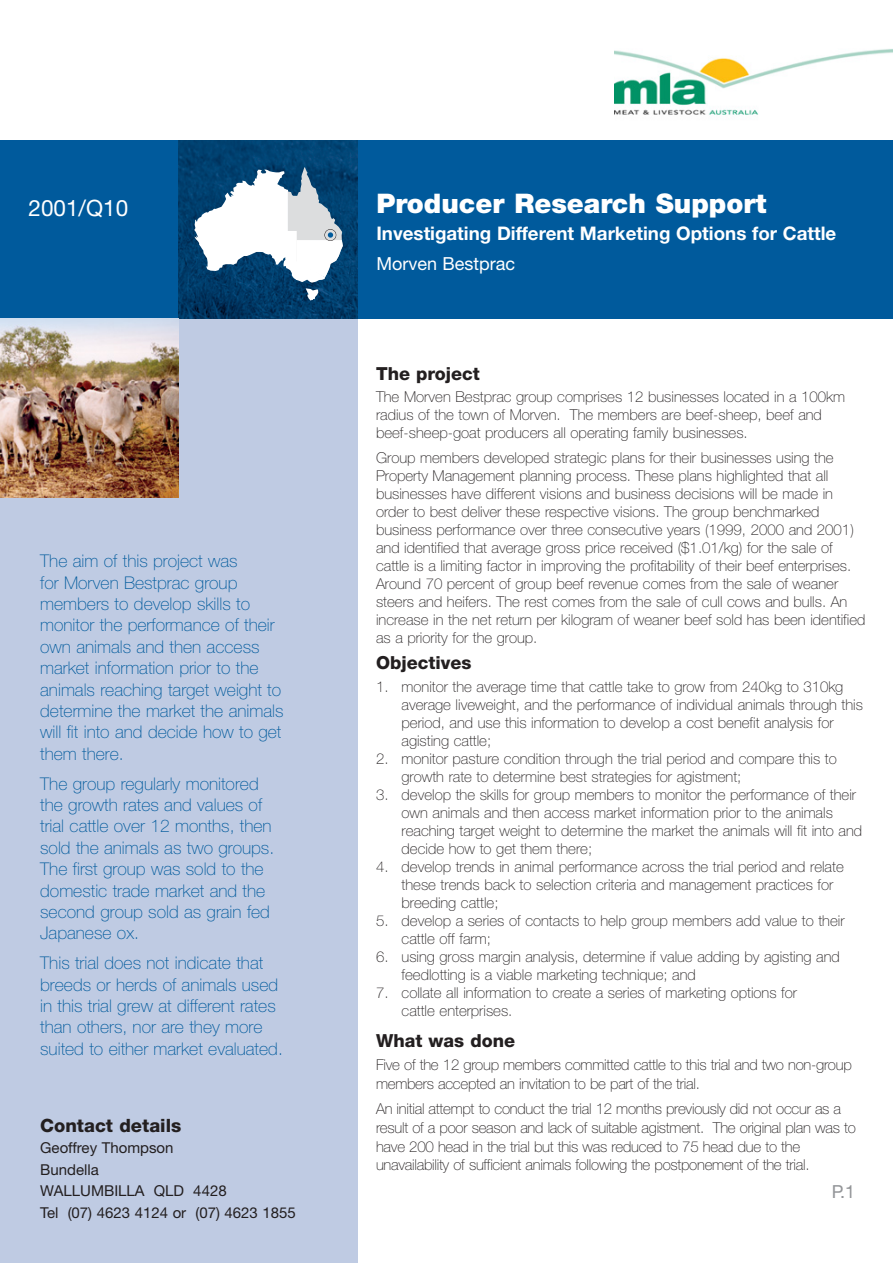
<style>
.page{position:relative;width:893px;height:1263px;background:#fff}
.page>*{position:absolute;margin:0;border:0;box-sizing:border-box;transform-origin:0 0}
.t1{font:900 27px "Helvetica Neue";color:#fff}
.t2{font:22.5px "Helvetica Neue";color:#fff}
.t3{font:700 18.75px "Helvetica Neue";color:#fff}
.t4{font:800 18.3px "Helvetica Neue";color:#231f20}
.t5{font:800 18px "Helvetica Neue";color:#231f20}
.t6{font:18px "Helvetica Neue";color:#fff}
.t7{font:18px "Helvetica Neue";color:#939598}
.t8{font:100 17.55px/21.5px "Helvetica Neue";color:#005a9c}
.t9{font:100 15px/18px "Helvetica Neue";color:#231f20}
.t10{font:15px/21.5px "Helvetica Neue";color:#231f20}
</style>
<div class="page">
<div style="left:0;top:315px;width:357px;height:948px;background:#bfcbe3"></div>
<div style="left:357px;top:140px;width:535px;height:179px;background:#005a9c"></div>
<div style="left:0;top:140px;width:179px;height:179px;background:#005a9c"></div>
<img style="left:179px;top:140px;width:178px;height:179px">
<img style="left:614px;top:49px;width:278px;height:66px">
<img style="left:0;top:319px;width:179px;height:178px">
<svg style="left:194px;top:167px;width:149px;height:134px"></svg>
<div style="left:324px;top:229px;width:12px;height:12px;border:1px solid #231f20;border-radius:50%"></div>
<h2 class="t2" style="left:29px;top:200px;width:101px">2001/Q10</h2>
<p class="t8" style="left:40px;top:552px;width:245px">The aim of this project was<br>for Morven Bestprac group members to develop skills to monitor the performance of their own animals and then access market information prior to the animals reaching target weight to determine the market the animals will fit into and decide how to get them there.</p>
<p class="t8" style="left:40px;top:774px;width:235px">The group regularly monitored the growth rates and values of trial cattle over 12 months, then sold the animals as two groups.<br>The first group was sold to the domestic trade market and the second group sold as grain fed<br>Japanese ox.</p>
<p class="t8" style="left:40px;top:954px;width:244px">This trial does not indicate that breeds or herds of animals used in this trial grew at different rates than others, nor are they more suited to either market evaluated.</p>
<p class="t4" style="left:40px;top:1119px;width:143px">Contact details</p>
<p class="t10" style="left:40px;top:1139px;width:257px">Geoffrey Thompson<br>Bundella<br>WALLUMBILLA QLD 4428<br>Tel (07) 4623 4124 or (07) 4623 1855</p>
<h1 class="t1" style="left:376px;top:193px;width:391px">Producer Research Support</h1>
<p class="t3" style="left:376px;top:226px;width:461px">Investigating Different Marketing Options for Cattle</p>
<p class="t6" style="left:376px;top:257px;width:140px">Morven Bestprac</p>
<p class="t5" style="left:376px;top:367px;width:105px">The project</p>
<p class="t9" style="left:376px;top:389px;width:470px">The Morven Bestprac group comprises 12 businesses located in a 100km radius of the town of Morven. The members are beef-sheep, beef and beef-sheep-goat producers all operating family businesses.</p>
<p class="t9" style="left:376px;top:450px;width:491px">Group members developed strategic plans for their businesses using the Property Management planning process. These plans highlighted that all businesses have different visions and business decisions will be made in order to best deliver these respective visions. The group benchmarked business performance over three consecutive years (1999, 2000 and 2001) and identified that average gross price received ($1.01/kg) for the sale of cattle is a limiting factor in improving the profitability of their beef enterprises.<br>Around 70 percent of group beef revenue comes from the sale of weaner steers and heifers. The rest comes from the sale of cull cows and bulls. An increase in the net return per kilogram of weaner beef sold has been identified as a priority for the group.</p>
<p class="t5" style="left:376px;top:657px;width:97px">Objectives</p>
<p class="t9" style="left:401px;top:679px;width:463px;text-indent:-26px">1. monitor the average time that cattle take to grow from 240kg to 310kg average liveweight, and the performance of individual animals through this period, and use this information to develop a cost benefit analysis for agisting cattle;</p>
<p class="t9" style="left:401px;top:751px;width:437px;text-indent:-26px">2. monitor pasture condition through the trial period and compare this to growth rate to determine best strategies for agistment;</p>
<p class="t9" style="left:401px;top:787px;width:462px;text-indent:-26px">3. develop the skills for group members to monitor the performance of their own animals and then access market information prior to the animals reaching target weight to determine the market the animals will fit into and decide how to get them there;</p>
<p class="t9" style="left:401px;top:859px;width:444px;text-indent:-26px">4. develop trends in animal performance across the trial period and relate these trends back to selection criteria and management practices for breeding cattle;</p>
<p class="t9" style="left:401px;top:913px;width:444px;text-indent:-26px">5. develop a series of contacts to help group members add value to their cattle off farm;</p>
<p class="t9" style="left:401px;top:949px;width:440px;text-indent:-26px">6. using gross margin analysis, determine if value adding by agisting and feedlotting is a viable marketing technique; and</p>
<p class="t9" style="left:401px;top:985px;width:397px;text-indent:-26px">7. collate all information to create a series of marketing options for cattle enterprises.</p>
<p class="t5" style="left:376px;top:1034px;width:141px">What was done</p>
<p class="t9" style="left:376px;top:1057px;width:477px;line-height:18.8px">Five of the 12 group members committed cattle to this trial and two non-group members accepted an invitation to be part of the trial.</p>
<p class="t9" style="left:376px;top:1101px;width:481px;line-height:18.8px">An initial attempt to conduct the trial 12 months previously did not occur as a result of a poor season and lack of suitable agistment. The original plan was to have 200 head in the trial but this was reduced to 75 head due to the unavailability of sufficient animals following the postponement of the trial.</p>
<p class="t7" style="left:831px;top:1185px;width:25px">P.1</p>
</div>
